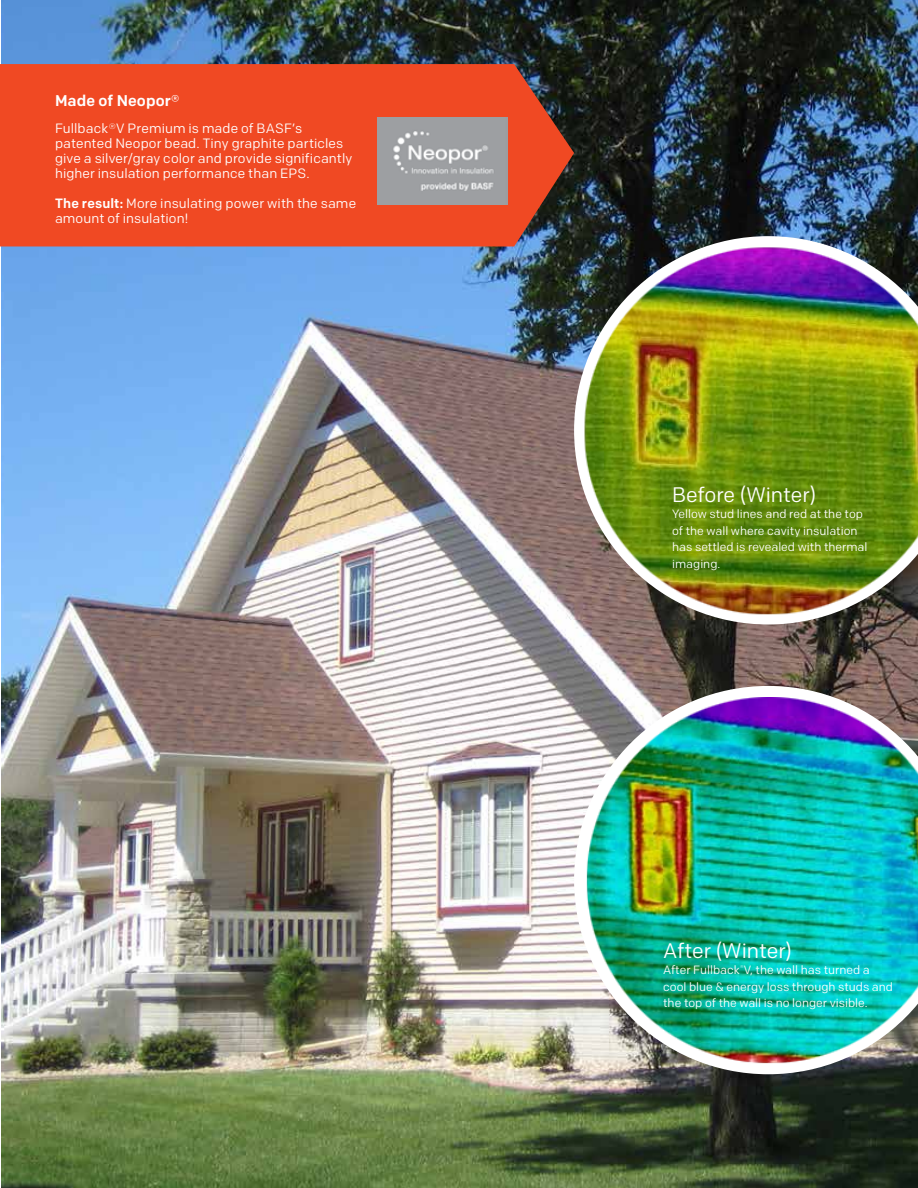
<style>
.page{position:relative;width:918px;height:1188px;background:#fff}
.page>*{position:absolute;margin:0;border:0;box-sizing:border-box;transform-origin:0 0}
.t1{font:21px "Colfax";letter-spacing:-.005em;color:#fff}
.t2{font:500 15.6px "Colfax";letter-spacing:.005em;color:#fff}
.t3{font:13.5px/15px "Colfax";letter-spacing:.01em;color:#fff}
.t4{font:12px/16.5px "Colfax";color:#fff}
.s1{font-weight:500}
</style>
<div class="page">
<img style="left:1px;top:0;width:917px;height:1188px">
<img style="left:574px;top:686px;width:344px;height:388px">
<img style="left:576px;top:698px;width:342px;height:375px">
<img style="left:574px;top:236px;width:344px;height:388px">
<img style="left:576px;top:246px;width:342px;height:371px">
<div style="left:0;top:64px;width:574px;height:182px;background:#f04923"></div>
<img style="left:378px;top:118px;width:129px;height:87px">
<p class="t2" style="left:55px;top:91px;width:126px">Made of Neopor®</p>
<p class="t3" style="left:55px;top:120px;width:299px">Fullback®V Premium is made of BASF’s patented Neopor bead. Tiny graphite particles give a silver/gray color and provide significantly higher insulation performance than EPS.</p>
<p class="t3" style="left:55px;top:195px;width:303px"><span class="s1">The result:</span> More insulating power with the same amount of insulation!</p>
<h1 class="t1" style="left:672px;top:481px;width:146px">Before (Winter)</h1>
<p class="t4" style="left:672px;top:506px;width:197px">Yellow stud lines and red at the top of the wall where cavity insulation has settled is revealed with thermal imaging.</p>
<h1 class="t1" style="left:663px;top:937px;width:130px">After (Winter)</h1>
<p class="t4" style="left:663px;top:961px;width:231px">After Fullback<sup>®</sup>V, the wall has turned a cool blue &amp; energy loss through studs and the top of the wall is no longer visible.</p>
</div>
